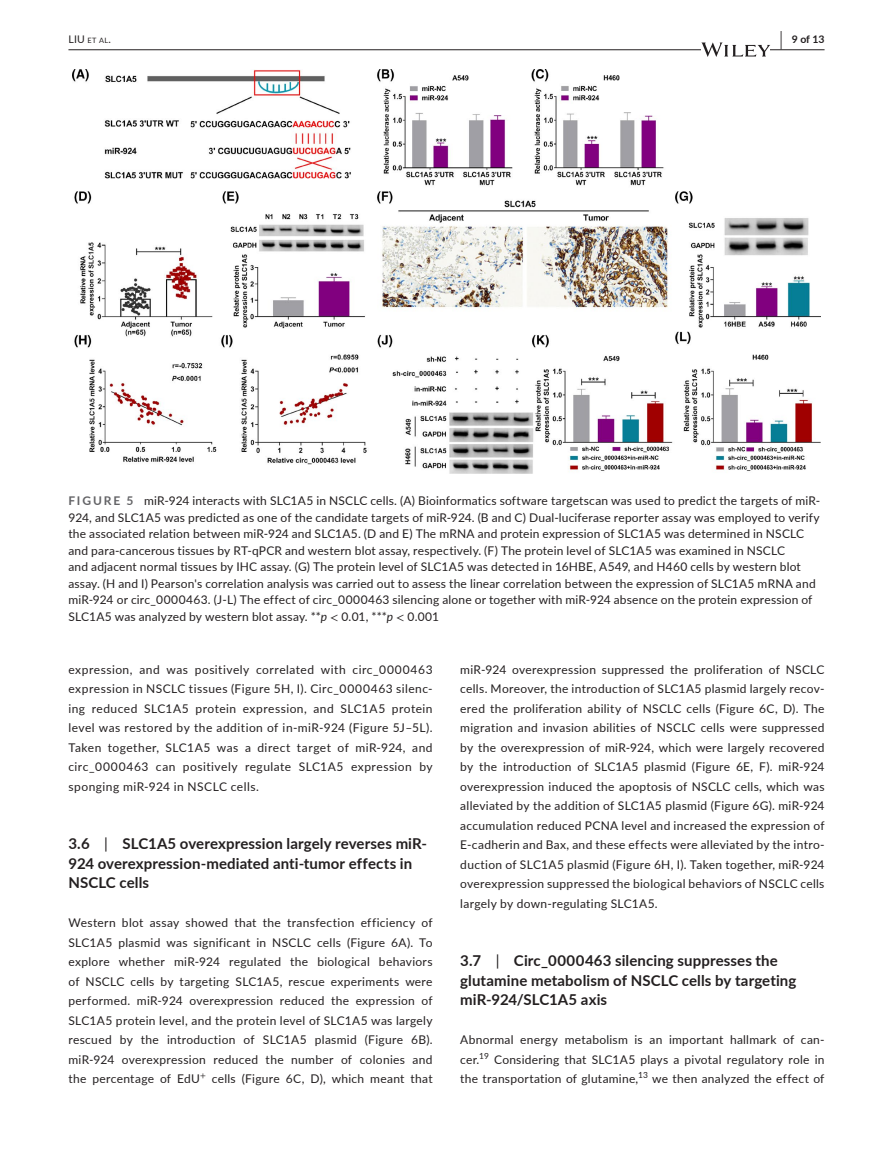
<style>
.page{position:relative;width:893px;height:1174px;background:#fff}
.page>*{position:absolute;margin:0;border:0;box-sizing:border-box;transform-origin:0 0}
.t1{font:700 15px/19.5px "Lato";letter-spacing:.005em;color:#231f20}
.t2{font:12px/19.5px "Lato";letter-spacing:.015em;color:#231f20;text-align:justify}
.t3{font:10.5px "Lato";color:#231f20}
.t4{font:700 10.5px "Lato";color:#231f20}
.s1{font-size:7.35px}
.s2{font-size:19.5px}
.s3{font-weight:700;color:#636366}
.s4{font-style:italic}
.s5{font-family:"STIX"}
.s6{font-weight:400}
</style>
<div class="page">
<hr style="left:68px;top:49px;width:756px;height:1px;background:#231f20">
<svg style="left:701px;top:42px;width:69px;height:15px"></svg>
<img style="left:72px;top:69px;width:749px;height:404px">
<p class="t3" style="left:68px;top:31px;width:44px">LIU <span class="s1">et al</span>.</p>
<p class="t4" style="left:780px;top:31px;width:46px"><span class="s2">|</span> 9 of 13</p>
<p class="t2" style="left:68px;top:492px;width:753px;line-height:16.5px;text-align:left"><span class="s3">FIGURE 5</span> miR-924 interacts with SLC1A5 in NSCLC cells. (A) Bioinformatics software targetscan was used to predict the targets of miR-924, and SLC1A5 was predicted as one of the candidate targets of miR-924. (B and C) Dual-luciferase reporter assay was employed to verify the associated relation between miR-924 and SLC1A5. (D and E) The mRNA and protein expression of SLC1A5 was determined in NSCLC and para-cancerous tissues by RT-qPCR and western blot assay, respectively. (F) The protein level of SLC1A5 was examined in NSCLC<br>and adjacent normal tissues by IHC assay. (G) The protein level of SLC1A5 was detected in 16HBE, A549, and H460 cells by western blot assay. (H and I) Pearson's correlation analysis was carried out to assess the linear correlation between the expression of SLC1A5 mRNA and miR-924 or circ_0000463. (J-L) The effect of circ_0000463 silencing alone or together with miR-924 absence on the protein expression of SLC1A5 was analyzed by western blot assay. **<span class="s4">p</span> <span class="s5">&lt;</span> 0.01, ***<span class="s4">p</span> <span class="s5">&lt;</span> 0.001</p>
<p class="t2" style="left:68px;top:659px;width:366px">expression, and was positively correlated with circ_0000463 expression in NSCLC tissues (Figure 5H, I). Circ_0000463 silenc&shy;ing reduced SLC1A5 protein expression, and SLC1A5 protein level was restored by the addition of in-miR-924 (Figure 5J–5L).<br>Taken together, SLC1A5 was a direct target of miR-924, and circ_0000463 can positively regulate SLC1A5 expression by sponging miR-924 in NSCLC cells.</p>
<p class="t1" style="left:68px;top:833px;width:360px">3.6 <span class="s6">|</span> SLC1A5 overexpression largely reverses miR-<br>924 overexpression-mediated anti-tumor effects in<br>NSCLC cells</p>
<p class="t2" style="left:68px;top:912px;width:366px">Western blot assay showed that the transfection efficiency of SLC1A5 plasmid was significant in NSCLC cells (Figure 6A). To explore whether miR-924 regulated the biological behaviors of NSCLC cells by targeting SLC1A5, rescue experiments were performed. miR-924 overexpression reduced the expression of SLC1A5 protein level, and the protein level of SLC1A5 was largely rescued by the introduction of SLC1A5 plasmid (Figure 6B). miR-924 overexpression reduced the number of colonies and the percentage of EdU<sup>+</sup> cells (Figure 6C, D), which meant that</p>
<p class="t2" style="left:460px;top:659px;width:366px">miR-924 overexpression suppressed the proliferation of NSCLC cells. Moreover, the introduction of SLC1A5 plasmid largely recov&shy;ered the proliferation ability of NSCLC cells (Figure 6C, D). The migration and invasion abilities of NSCLC cells were suppressed by the overexpression of miR-924, which were largely recovered by the introduction of SLC1A5 plasmid (Figure 6E, F). miR-924 overexpression induced the apoptosis of NSCLC cells, which was alleviated by the addition of SLC1A5 plasmid (Figure 6G). miR-924 accumulation reduced PCNA level and increased the expression of E-cadherin and Bax, and these effects were alleviated by the intro&shy;duction of SLC1A5 plasmid (Figure 6H, I). Taken together, miR-924 overexpression suppressed the biological behaviors of NSCLC cells largely by down-regulating SLC1A5.</p>
<p class="t1" style="left:460px;top:950px;width:338px">3.7 <span class="s6">|</span> Circ_0000463 silencing suppresses the glutamine metabolism of NSCLC cells by targeting miR-924/SLC1A5 axis</p>
<p class="t2" style="left:460px;top:1029px;width:366px">Abnormal energy metabolism is an important hallmark of can&shy;cer.<sup>19</sup> Considering that SLC1A5 plays a pivotal regulatory role in the transportation of glutamine,<sup>13</sup> we then analyzed the effect of</p>
</div>
